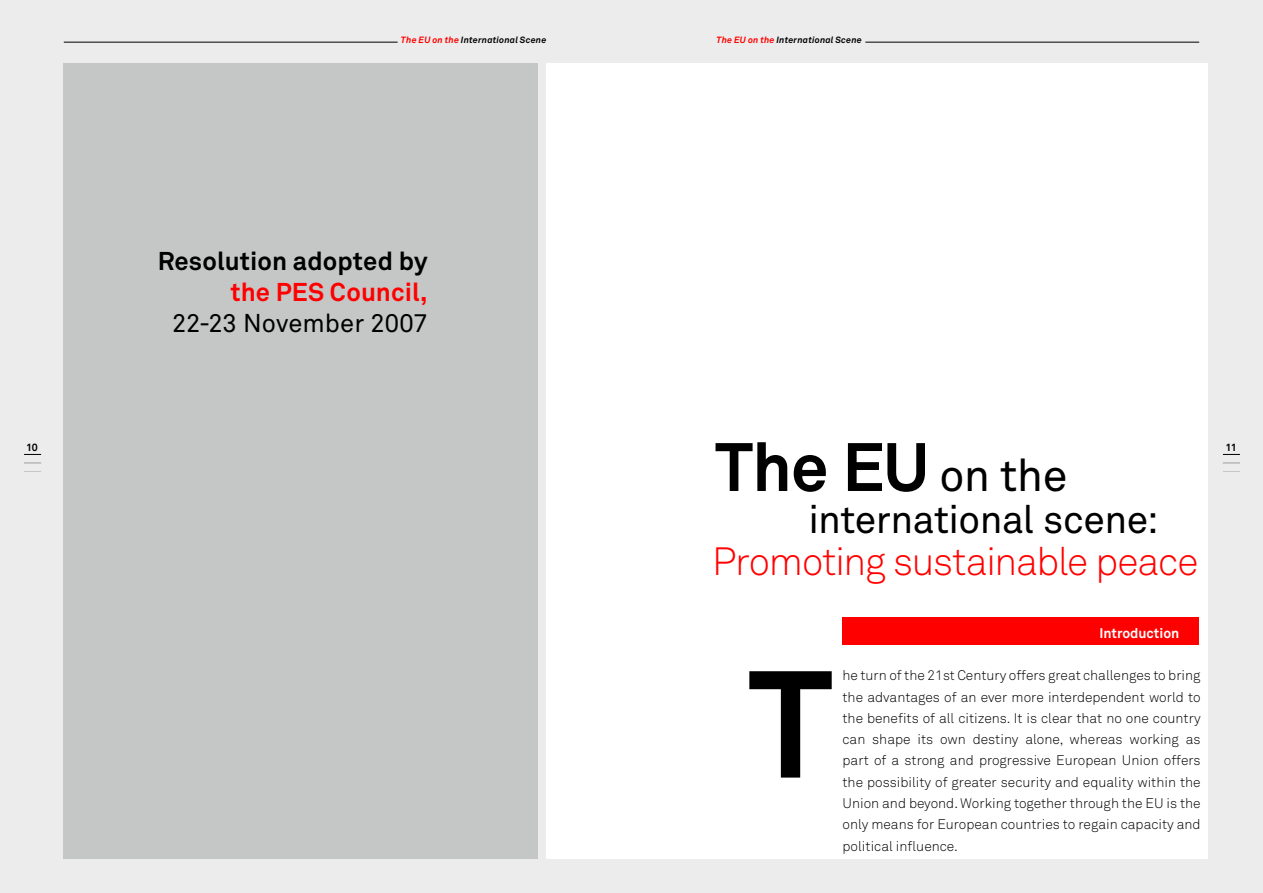
<style>
.page{position:relative;width:1263px;height:893px;background:#ececec}
.page>*{position:absolute;margin:0;border:0;box-sizing:border-box;transform-origin:0 0}
.t1{font:700 150px "Akkurat";color:#000}
.t2{font:700 67.5px "Akkurat";color:#000}
.t3{font:300 39px "Akkurat";letter-spacing:-.035em;color:#f00}
.t4{font:39px "Akkurat";letter-spacing:-.015em;color:#000}
.t5{font:700 25.5px "Akkurat";letter-spacing:.005em;color:#000}
.t6{font:25.5px "Akkurat";color:#000}
.t7{font:700 25.5px "Akkurat";letter-spacing:.005em;color:#f00}
.t8{font:300 13.8px/21.3px "Akkurat";color:#000;text-align:justify}
.t9{font:700 13.8px "Akkurat";color:#fff}
.t10{font:700 10.5px "Akkurat";color:#000}
.t11{font:italic 700 9px "Akkurat";letter-spacing:.02em;color:#000}
.s1{color:#f00}
.s2{font-weight:400;font-size:45px}
.s3{font-size:13.5px}
</style>
<div class="page">
<div style="left:546px;top:64px;width:662px;height:795px;background:#fff"></div>
<div style="left:842px;top:616px;width:357px;height:32px;background:#f00"></div>
<div style="left:842px;top:646px;width:357px;height:6px;background:#fff"></div>
<div style="left:64px;top:64px;width:474px;height:795px;background:#c5c6c6"></div>
<hr style="left:64px;top:42px;width:334px;height:1px;background:#000">
<svg style="left:24px;top:454px;width:17px;height:1px"></svg>
<svg style="left:24px;top:463px;width:17px;height:1px"></svg>
<svg style="left:24px;top:471px;width:17px;height:1px"></svg>
<hr style="left:865px;top:42px;width:334px;height:1px;background:#000">
<svg style="left:1223px;top:454px;width:17px;height:1px"></svg>
<svg style="left:1223px;top:463px;width:17px;height:1px"></svg>
<svg style="left:1223px;top:471px;width:17px;height:1px"></svg>
<p class="t10" style="left:26px;top:440px;width:13px">10</p>
<p class="t11" style="left:401px;top:34px;width:147px"><span class="s1">The EU on the</span> International Scene</p>
<h3 class="t5" style="left:158px;top:245px;width:271px">Resolution adopted by</h3>
<h3 class="t7" style="left:230px;top:276px;width:199px">the PES Council,</h3>
<h3 class="t6" style="left:172px;top:307px;width:257px">22-23 November 2007</h3>
<p class="t11" style="left:716px;top:34px;width:147px"><span class="s1">The EU on the</span> International Scene</p>
<h2 class="t2" style="left:715px;top:425px;width:354px">The EU <span class="s2">on the</span></h2>
<h3 class="t4" style="left:808px;top:495px;width:352px">international scene:</h3>
<h3 class="t3" style="left:712px;top:537px;width:488px">Promoting sustainable peace</h3>
<h1 class="t1" style="left:748px;top:631px;width:86px">T</h1>
<p class="t9" style="left:1099px;top:624px;width:82px">Introduction</p>
<p class="t8" style="left:842px;top:665px;width:360px">he turn of the 21<span class="s3">st</span> Century offers great challenges to bring the advantages of an ever more interdependent world to the benefits of all citizens. It is clear that no one country can shape its own destiny alone, whereas working as part of a strong and progressive European Union offers the possibility of greater security and equality within the Union and beyond. Working together through the EU is the only means for European countries to regain capacity and political influence.</p>
<p class="t10" style="left:1225px;top:440px;width:13px">11</p>
</div>
